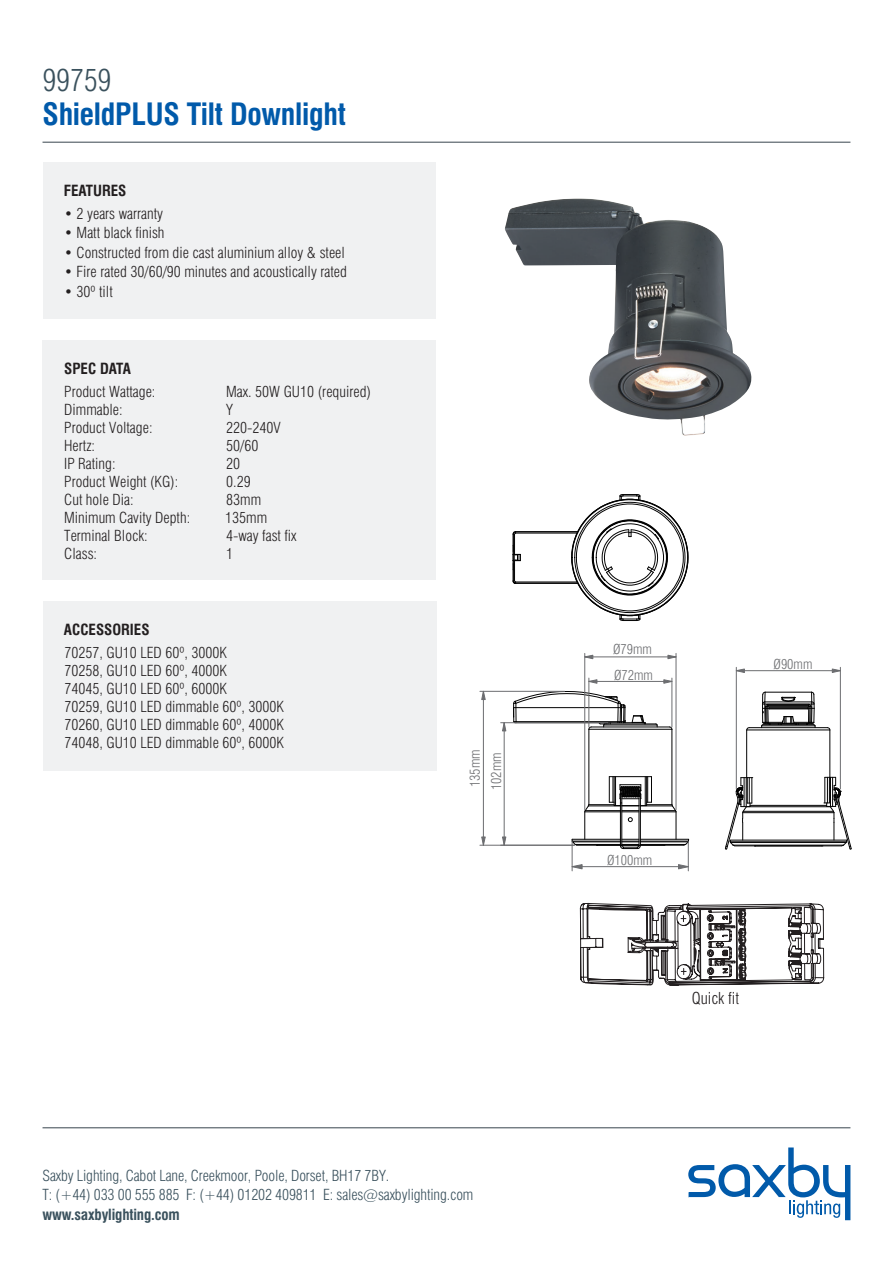
<style>
.page{position:relative;width:893px;height:1263px;background:#fff}
.page>*{position:absolute;margin:0;border:0;box-sizing:border-box;transform-origin:0 0}
.t1{font:700 condensed 30px "Swiss 721 BT";letter-spacing:-.01em;color:#015aaa}
.t2{font:300 condensed 30px "Swiss 721 BT";letter-spacing:-.01em;color:#3a515d}
.t3{font:300 condensed 16.2px "Swiss 721 BT";color:#231f20}
.t4{font:300 condensed 15px/18px "Swiss 721 BT";color:#231f20}
.t5{font:300 condensed 15px/19.5px "Swiss 721 BT";letter-spacing:-.01em;color:#3a515d}
.t6{font:700 condensed 15px "Swiss 721 BT";color:#231f20}
.t7{font:700 condensed 15px "Swiss 721 BT";letter-spacing:-.01em;color:#3a515d}
.t8{font:300 condensed 13.5px/21.5px "Swiss 721 BT";color:#6c6d70}
</style>
<div class="page">
<hr style="left:43px;top:142px;width:807px;height:1px;background:#38454d">
<div style="left:43px;top:163px;width:393px;height:156px;background:#f0f1f2"></div>
<div style="left:43px;top:341px;width:393px;height:239px;background:#f0f1f2"></div>
<hr style="left:516px;top:583px;width:62px;height:1px;background:#030303">
<hr style="left:516px;top:582px;width:61px;height:1px;background:#030303">
<hr style="left:516px;top:533px;width:61px;height:1px;background:#030303">
<hr style="left:515px;top:531px;width:63px;height:1px;background:#030303">
<hr style="left:749px;top:727px;width:79px;height:1px;background:#030303">
<hr style="left:747px;top:730px;width:83px;height:1px;background:#030303">
<hr style="left:746px;top:730px;width:1px;height:48px;background:#030303">
<hr style="left:672px;top:729px;width:1px;height:76px;background:#030303">
<hr style="left:600px;top:724px;width:56px;height:1px;background:#030303">
<hr style="left:604px;top:725px;width:53px;height:1px;background:#030303">
<hr style="left:591px;top:727px;width:79px;height:1px;background:#030303">
<hr style="left:589px;top:729px;width:83px;height:1px;background:#030303">
<hr style="left:589px;top:729px;width:1px;height:76px;background:#030303">
<svg style="left:746px;top:727px;width:4px;height:4px"></svg>
<svg style="left:669px;top:726px;width:4px;height:4px"></svg>
<svg style="left:571px;top:494px;width:118px;height:127px"></svg>
<svg style="left:761px;top:691px;width:55px;height:37px"></svg>
<svg style="left:571px;top:838px;width:9px;height:11px"></svg>
<svg style="left:513px;top:691px;width:133px;height:39px"></svg>
<svg style="left:512px;top:531px;width:9px;height:53px"></svg>
<svg style="left:580px;top:734px;width:245px;height:252px"></svg>
<svg style="left:681px;top:915px;width:5px;height:7px"></svg>
<svg style="left:681px;top:968px;width:5px;height:6px"></svg>
<hr style="left:688px;top:841px;width:1px;height:30px;background:#6c6d70">
<hr style="left:572px;top:841px;width:1px;height:30px;background:#6c6d70">
<hr style="left:572px;top:866px;width:116px;height:1px;background:#6c6d70">
<svg style="left:678px;top:864px;width:11px;height:6px"></svg>
<svg style="left:571px;top:864px;width:12px;height:6px"></svg>
<hr style="left:501px;top:722px;width:107px;height:1px;background:#6c6d70">
<hr style="left:504px;top:723px;width:1px;height:122px;background:#6c6d70">
<svg style="left:502px;top:836px;width:5px;height:9px"></svg>
<svg style="left:502px;top:722px;width:5px;height:10px"></svg>
<hr style="left:584px;top:653px;width:1px;height:156px;background:#6c6d70">
<hr style="left:676px;top:653px;width:1px;height:156px;background:#6c6d70">
<hr style="left:585px;top:656px;width:91px;height:1px;background:#6c6d70">
<svg style="left:584px;top:654px;width:10px;height:6px"></svg>
<svg style="left:667px;top:654px;width:10px;height:6px"></svg>
<hr style="left:588px;top:678px;width:1px;height:49px;background:#6c6d70">
<hr style="left:671px;top:678px;width:1px;height:49px;background:#6c6d70">
<hr style="left:589px;top:681px;width:83px;height:1px;background:#6c6d70">
<svg style="left:588px;top:679px;width:10px;height:5px"></svg>
<svg style="left:663px;top:679px;width:10px;height:5px"></svg>
<hr style="left:736px;top:667px;width:1px;height:122px;background:#6c6d70">
<hr style="left:736px;top:670px;width:104px;height:1px;background:#6c6d70">
<svg style="left:735px;top:668px;width:10px;height:5px"></svg>
<hr style="left:480px;top:845px;width:94px;height:1px;background:#6c6d70">
<hr style="left:480px;top:691px;width:85px;height:1px;background:#6c6d70">
<hr style="left:483px;top:691px;width:1px;height:154px;background:#6c6d70">
<svg style="left:481px;top:836px;width:5px;height:10px"></svg>
<svg style="left:481px;top:690px;width:5px;height:10px"></svg>
<img style="left:505px;top:199px;width:247px;height:237px">
<div style="left:43px;top:601px;width:393px;height:170px;background:#f0f1f2"></div>
<svg style="left:822px;top:667px;width:30px;height:183px"></svg>
<svg style="left:688px;top:1147px;width:162px;height:73px"></svg>
<hr style="left:43px;top:1127px;width:807px;height:1px;background:#38454d">
<h1 class="t2" style="left:43px;top:62px;width:70px">99759</h1>
<h1 class="t1" style="left:43px;top:96px;width:305px">ShieldPLUS Tilt Downlight</h1>
<p class="t6" style="left:64px;top:181px;width:64px">FEATURES</p>
<p class="t4" style="left:64px;top:204px;width:100px">• 2 years warranty</p>
<p class="t4" style="left:64px;top:224px;width:102px">• Matt black finish</p>
<p class="t4" style="left:64px;top:243px;width:282px">• Constructed from die cast aluminium alloy &amp; steel</p>
<p class="t4" style="left:64px;top:263px;width:284px">• Fire rated 30/60/90 minutes and acoustically rated</p>
<p class="t4" style="left:64px;top:282px;width:50px">• 30º tilt</p>
<p class="t6" style="left:64px;top:360px;width:68px">SPEC DATA</p>
<p class="t4" style="left:64px;top:382px;width:93px">Product Wattage:</p>
<p class="t4" style="left:226px;top:382px;width:146px">Max. 50W GU10 (required)</p>
<p class="t4" style="left:64px;top:400px;width:60px">Dimmable:</p>
<p class="t4" style="left:226px;top:400px;width:8px">Y</p>
<p class="t4" style="left:64px;top:418px;width:90px">Product Voltage:</p>
<p class="t4" style="left:226px;top:418px;width:56px">220-240V</p>
<p class="t4" style="left:64px;top:436px;width:32px">Hertz:</p>
<p class="t4" style="left:226px;top:436px;width:34px">50/60</p>
<p class="t4" style="left:64px;top:454px;width:53px">IP Rating:</p>
<p class="t4" style="left:226px;top:454px;width:16px">20</p>
<p class="t4" style="left:64px;top:472px;width:116px">Product Weight (KG):</p>
<p class="t4" style="left:226px;top:472px;width:26px">0.29</p>
<p class="t4" style="left:64px;top:490px;width:71px">Cut hole Dia:</p>
<p class="t4" style="left:226px;top:490px;width:36px">83mm</p>
<p class="t4" style="left:64px;top:508px;width:127px">Minimum Cavity Depth:</p>
<p class="t4" style="left:225px;top:508px;width:43px">135mm</p>
<p class="t4" style="left:64px;top:526px;width:85px">Terminal Block:</p>
<p class="t4" style="left:226px;top:526px;width:72px">4-way fast fix</p>
<p class="t4" style="left:64px;top:544px;width:34px">Class:</p>
<p class="t4" style="left:226px;top:544px;width:9px">1</p>
<p class="t6" style="left:64px;top:620px;width:87px">ACCESSORIES</p>
<p class="t4" style="left:64px;top:643px;width:221px">70257, GU10 LED 60º, 3000K<br>70258, GU10 LED 60º, 4000K<br>74045, GU10 LED 60º, 6000K<br>70259, GU10 LED dimmable 60º, 3000K<br>70260, GU10 LED dimmable 60º, 4000K<br>74048, GU10 LED dimmable 60º, 6000K</p>
<p class="t8" style="left:464px;top:790px;width:42px;rotate:-90deg">135mm<br>102mm</p>
<p class="t5" style="left:43px;top:1166px;width:432px">Saxby Lighting, Cabot Lane, Creekmoor, Poole, Dorset, BH17 7BY.<br>T: (+44) 033 00 555 885 F: (+44) 01202 409811 E: sales@saxbylighting.com</p>
<p class="t7" style="left:43px;top:1205px;width:139px">www.saxbylighting.com</p>
<p class="t8" style="left:613px;top:639px;width:40px">Ø79mm</p>
<p class="t8" style="left:614px;top:664px;width:40px">Ø72mm</p>
<p class="t8" style="left:774px;top:653px;width:40px">Ø90mm</p>
<p class="t8" style="left:607px;top:849px;width:47px">Ø100mm</p>
<p class="t3" style="left:692px;top:989px;width:49px">Quick fit</p>
</div>
